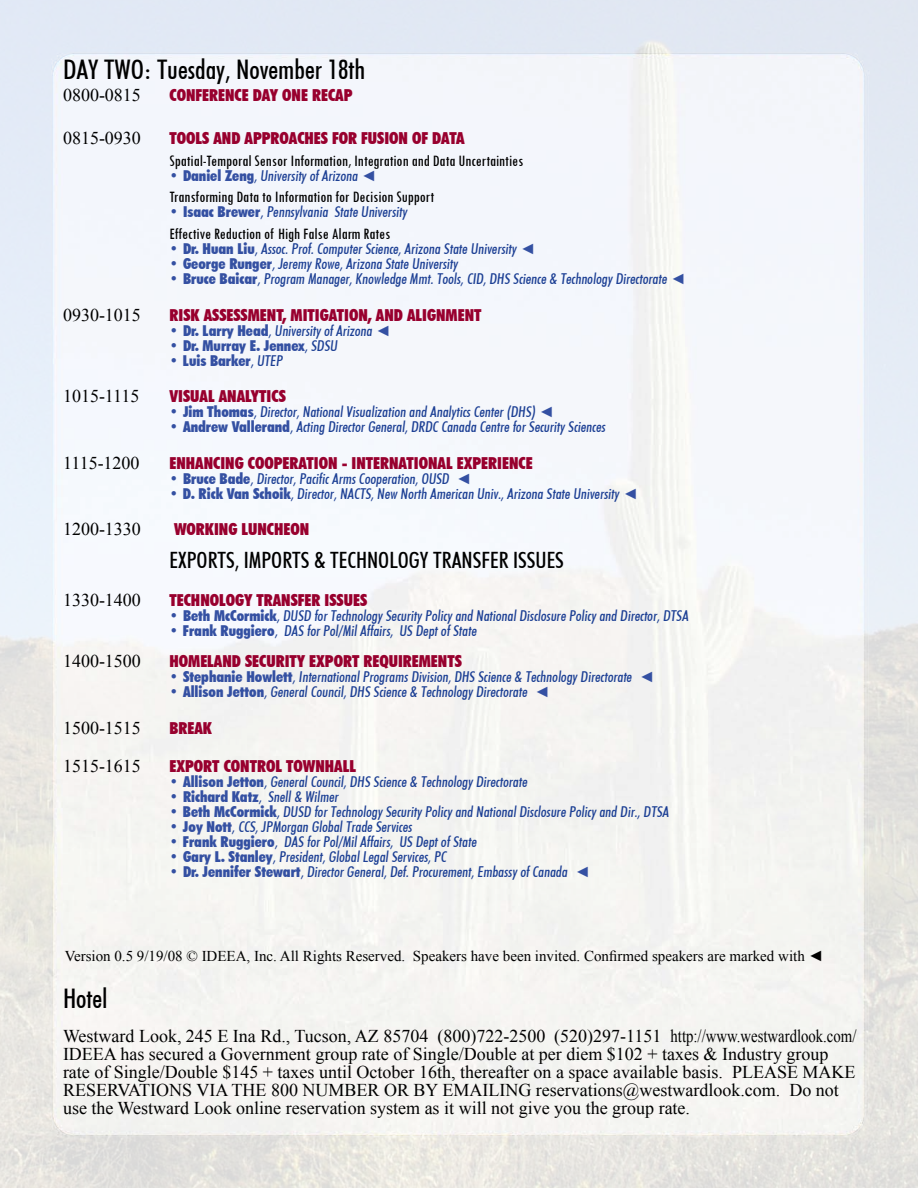
<style>
.page{position:relative;width:918px;height:1188px;background:#fff}
.page>*{position:absolute;margin:0;border:0;box-sizing:border-box;transform-origin:0 0}
.t1{font:27px "Futuri Condensed Regular SWFTE";color:#000}
.t2{font:22.5px "Futuri Condensed Regular SWFTE";color:#000}
.t3{font:18px/18px "Times New Roman";color:#000}
.t4{font:900 condensed 16.5px "Futura BT";color:#98002e}
.t5{font:500 condensed 16.5px "Tw Cen";color:#000}
.t6{font:15px "Futuri Condensed Italic SWFTE";color:#1c3f94}
.t7{font:15px "Times New Roman";color:#000}
.t8{font:900 condensed 15px "Futura BT";color:#3450a2}
.s1{font-family:"Futura BT";font-weight:900;font-stretch:condensed;color:#3450a2}
.s2{font-family:"Times New Roman";color:#3450a2}
.s3{font-family:"Futuri Condensed Italic SWFTE";font-weight:400;font-stretch:normal;color:#1c3f94}
</style>
<div class="page">
<h1 class="t1" style="left:63px;top:53px;width:304px">DAY TWO: Tuesday, November 18th</h1>
<p class="t3" style="left:63px;top:86px;width:79px">0800-0815</p>
<p class="t4" style="left:170px;top:85px;width:184px">Conference Day One Recap</p>
<p class="t3" style="left:63px;top:129px;width:79px">0815-0930</p>
<p class="t4" style="left:170px;top:128px;width:297px">Tools and approaches for fusion of data</p>
<p class="t5" style="left:170px;top:151px;width:355px">Spatial-Temporal Sensor Information, Integration and Data Uncertainties</p>
<p class="t6" style="left:170px;top:166px;width:208px"><span class="s1">• Daniel Zeng</span>, University of Arizona <span class="s2">◄</span></p>
<p class="t5" style="left:170px;top:187px;width:266px">Transforming Data to Information for Decision Support</p>
<p class="t6" style="left:170px;top:203px;width:239px"><span class="s1">• Isaac Brewer</span>, Pennsylvania State University</p>
<p class="t5" style="left:170px;top:224px;width:222px">Effective Reduction of High False Alarm Rates</p>
<p class="t6" style="left:170px;top:240px;width:367px"><span class="s1">• Dr. Huan Liu</span>, Assoc. Prof. Computer Science, Arizona State University <span class="s2">◄</span></p>
<p class="t6" style="left:170px;top:255px;width:290px"><span class="s1">• George Runger</span>, Jeremy Rowe, Arizona State University</p>
<p class="t6" style="left:170px;top:270px;width:518px"><span class="s1">• Bruce Baicar</span>, Program Manager, Knowledge Mmt. Tools, CID, DHS Science &amp; Technology Directorate <span class="s2">◄</span></p>
<p class="t3" style="left:63px;top:305px;width:79px">0930-1015</p>
<p class="t4" style="left:170px;top:305px;width:313px">Risk Assessment, Mitigation, and Alignment</p>
<p class="t6" style="left:170px;top:321px;width:223px"><span class="s1">• Dr. Larry Head</span>, University of Arizona <span class="s2">◄</span></p>
<p class="t8" style="left:170px;top:336px;width:169px">• Dr. Murray E. Jennex<span class="s3">, SDSU</span></p>
<p class="t8" style="left:170px;top:351px;width:114px">• Luis Barker<span class="s3">, UTEP</span></p>
<p class="t3" style="left:63px;top:387px;width:78px">1015-1115</p>
<p class="t4" style="left:170px;top:386px;width:117px">visual analytics</p>
<p class="t6" style="left:170px;top:403px;width:386px"><span class="s1">• Jim Thomas</span>, Director, National Visualization and Analytics Center (DHS) <span class="s2">◄</span></p>
<p class="t6" style="left:170px;top:418px;width:437px"><span class="s1">• Andrew Vallerand</span>, Acting Director General, DRDC Canada Centre for Security Sciences</p>
<p class="t3" style="left:63px;top:454px;width:78px">1115-1200</p>
<p class="t4" style="left:170px;top:453px;width:365px">Enhancing Cooperation - International Experience</p>
<p class="t6" style="left:170px;top:469px;width:303px"><span class="s1">• Bruce Bade</span>, Director, Pacific Arms Cooperation, OUSD <span class="s2">◄</span></p>
<p class="t6" style="left:170px;top:484px;width:470px"><span class="s1">• D. Rick Van Schoik</span>, Director, NACTS, New North American Univ., Arizona State University <span class="s2">◄</span></p>
<p class="t3" style="left:63px;top:520px;width:79px">1200-1330</p>
<p class="t4" style="left:174px;top:520px;width:137px">Working Luncheon</p>
<h2 class="t2" style="left:170px;top:546px;width:396px">EXPORTS, IMPORTS &amp; TECHNOLOGY TRANSFER ISSUES</h2>
<p class="t3" style="left:63px;top:591px;width:79px">1330-1400</p>
<p class="t4" style="left:170px;top:590px;width:199px">Technology Transfer Issues</p>
<p class="t6" style="left:170px;top:606px;width:520px"><span class="s1">• Beth McCormick</span>, DUSD for Technology Security Policy and National Disclosure Policy and Director, DTSA</p>
<p class="t6" style="left:170px;top:621px;width:308px"><span class="s1">• Frank Ruggiero</span>, DAS for Pol/Mil Affairs, US Dept of State</p>
<p class="t3" style="left:63px;top:652px;width:79px">1400-1500</p>
<p class="t4" style="left:170px;top:652px;width:293px">Homeland Security Export Requirements</p>
<p class="t6" style="left:170px;top:668px;width:486px"><span class="s1">• Stephanie Howlett</span>, International Programs Division, DHS Science &amp; Technology Directorate <span class="s2">◄</span></p>
<p class="t6" style="left:170px;top:683px;width:382px"><span class="s1">• Allison Jetton</span>, General Council, DHS Science &amp; Technology Directorate <span class="s2">◄</span></p>
<p class="t3" style="left:63px;top:719px;width:79px">1500-1515</p>
<p class="t4" style="left:170px;top:718px;width:44px">BREAK</p>
<p class="t3" style="left:63px;top:757px;width:79px">1515-1615</p>
<p class="t4" style="left:170px;top:756px;width:188px">Export Control Townhall</p>
<p class="t6" style="left:170px;top:773px;width:359px"><span class="s1">• Allison Jetton</span>, General Council, DHS Science &amp; Technology Directorate</p>
<p class="t6" style="left:170px;top:788px;width:170px"><span class="s1">• Richard Katz</span>, Snell &amp; Wilmer</p>
<p class="t6" style="left:170px;top:803px;width:501px"><span class="s1">• Beth McCormick</span>, DUSD for Technology Security Policy and National Disclosure Policy and Dir., DTSA</p>
<p class="t6" style="left:170px;top:818px;width:244px"><span class="s1">• Joy Nott</span>, CCS, JPMorgan Global Trade Services</p>
<p class="t6" style="left:170px;top:833px;width:308px"><span class="s1">• Frank Ruggiero</span>, DAS for Pol/Mil Affairs, US Dept of State</p>
<p class="t6" style="left:170px;top:848px;width:278px"><span class="s1">• Gary L. Stanley</span>, President, Global Legal Services, PC</p>
<p class="t6" style="left:170px;top:863px;width:422px"><span class="s1">• Dr. Jennifer Stewart</span>, Director General, Def. Procurement, Embassy of Canada <span class="s2">◄</span></p>
<p class="t7" style="left:65px;top:946px;width:760px">Version 0.5 9/19/08 © IDEEA, Inc. All Rights Reserved. Speakers have been invited. Confirmed speakers are marked with ◄</p>
<h1 class="t1" style="left:63px;top:982px;width:46px">Hotel</h1>
<p class="t3" style="left:63px;top:1026px;width:795px">Westward Look, 245 E Ina Rd., Tucson, AZ 85704 (800)722-2500 (520)297-1151 http://www.westwardlook.com/ IDEEA has secured a Government group rate of Single/Double at per diem $102 + taxes &amp; Industry group rate of Single/Double $145 + taxes until October 16th, thereafter on a space available basis. PLEASE MAKE RESERVATIONS VIA THE 800 NUMBER OR BY EMAILING reservations@westwardlook.com. Do not use the Westward Look online reservation system as it will not give you the group rate.</p>
</div>
